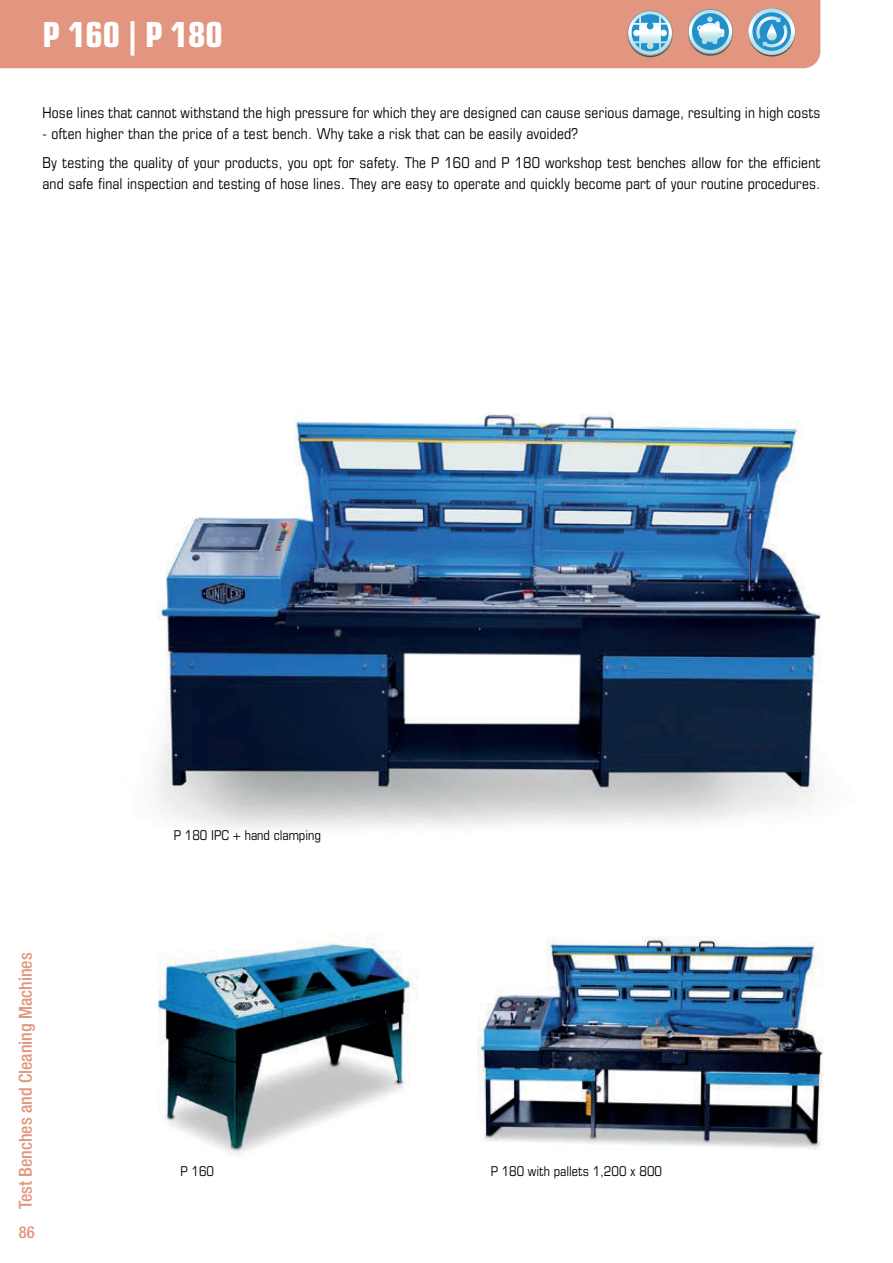
<style>
.page{position:relative;width:893px;height:1263px;background:#fff}
.page>*{position:absolute;margin:0;border:0;box-sizing:border-box;transform-origin:0 0}
.t1{font:700 condensed 34.5px "Eurostile LT Std";color:#fff}
.t2{font:500 condensed 18px "Helvetica Neue LT Pro";color:#e2957f}
.t3{font:500 condensed 16.5px "Helvetica Neue LT Pro";color:#e2957f}
.t4{font:condensed 15px/29.5px "Eurostile LT Std";letter-spacing:.01em;color:#000001}
.t5{font:condensed 13.5px "Eurostile LT Std";color:#000001}
</style>
<div class="page">
<div style="left:0;top:0;width:820px;height:68px;background:#e2957f"></div>
<img style="left:157px;top:414px;width:664px;height:415px">
<img style="left:158px;top:937px;width:261px;height:219px">
<img style="left:477px;top:937px;width:346px;height:213px">
<svg style="left:628px;top:10px;width:46px;height:47px;background:#a8bcc8"></svg>
<div style="left:627px;top:10px;width:46px;height:46px;border:1px solid #929595;border-radius:50%"></div>
<svg style="left:688px;top:9px;width:45px;height:45px;background:#96b6c8"></svg>
<div style="left:688px;top:9px;width:45px;height:45px;border:1px solid #929595;border-radius:50%"></div>
<svg style="left:748px;top:8px;width:47px;height:47px;background:#8eb3c8"></svg>
<h1 class="t1" style="left:43px;top:20px;width:182px">P 160 | P 180</h1>
<p class="t4" style="left:43px;top:99px;width:779px">Hose lines that cannot withstand the high pressure for which they are designed can cause serious damage, resulting in high costs</p>
<p class="t4" style="left:43px;top:120px;width:779px">- often higher than the price of a test bench. Why take a risk that can be easily avoided?<br>By testing the quality of your products, you opt for safety. The P 160 and P 180 workshop test benches allow for the efficient</p>
<p class="t4" style="left:43px;top:170px;width:779px">and safe final inspection and testing of hose lines. They are easy to operate and quickly become part of your routine procedures.</p>
<p class="t2" style="left:19px;top:1209px;width:258px;rotate:-90deg">Test Benches and Cleaning Machines</p>
<p class="t3" style="left:19px;top:1226px;width:17px">86</p>
<p class="t5" style="left:174px;top:830px;width:149px">P 180 IPC + hand clamping</p>
<p class="t5" style="left:180px;top:1165px;width:35px">P 160</p>
<p class="t5" style="left:491px;top:1165px;width:173px">P 180 with pallets 1,200 x 800</p>
</div>
